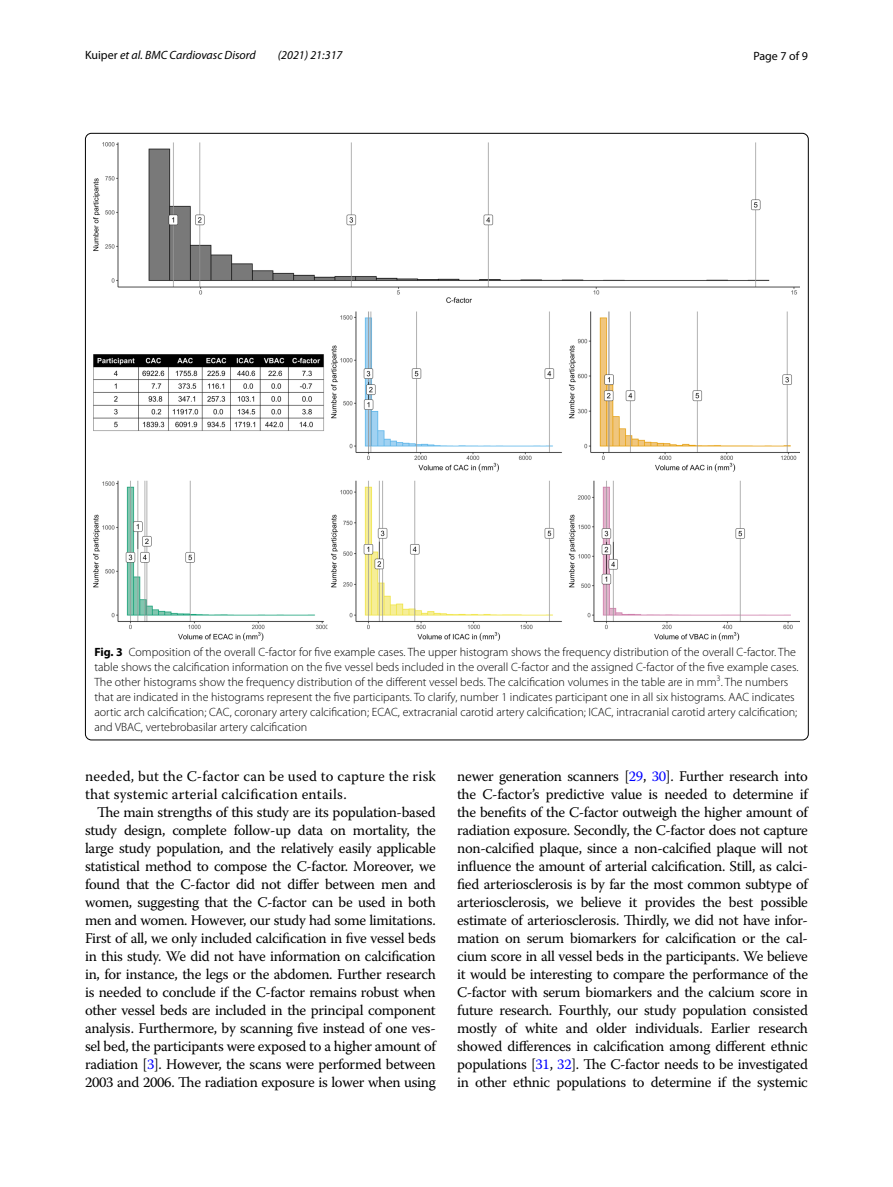
<style>
.page{position:relative;width:893px;height:1187px;background:#fff}
.page>*{position:absolute;margin:0;border:0;box-sizing:border-box;transform-origin:0 0}
.t1{font:14.7px/18px "Warnock Pro";letter-spacing:-.015em;color:#000;text-align:justify}
.t2{font:14.7px/18px "Warnock Pro";letter-spacing:.015em;color:#000}
.t3{font:300 12px/15px "Myriad Pro";color:#000}
.t4{font:italic 12px "Myriad Pro";color:#000}
.t5{font:12px "Myriad Pro";color:#000}
.s1{font-style:normal}
.s2{font-weight:700}
.s3{color:#00f}
</style>
<div class="page">
<img style="left:94px;top:142px;width:706px;height:498px">
<p class="t4" style="left:85px;top:48px;width:172px"><span class="s1">Kuiper</span> et al. BMC Cardiovasc Disord</p>
<p class="t4" style="left:278px;top:48px;width:66px">(2021) 21:317</p>
<p class="t5" style="left:753px;top:48px;width:56px">Page 7 of 9</p>
<p class="t3" style="left:94px;top:644px;width:705px"><span class="s2">Fig. 3</span> Composition of the overall C-factor for five example cases. The upper histogram shows the frequency distribution of the overall C-factor. The table shows the calcification information on the five vessel beds included in the overall C-factor and the assigned C-factor of the five example cases.<br>The other histograms show the frequency distribution of the different vessel beds. The calcification volumes in the table are in mm<sup>3</sup>. The numbers that are indicated in the histograms represent the five participants. To clarify, number 1 indicates participant one in all six histograms. AAC indicates aortic arch calcification; CAC, coronary artery calcification; ECAC, extracranial carotid artery calcification; ICAC, intracranial carotid artery calcification; and VBAC, vertebrobasilar artery calcification</p>
<p class="t2" style="left:85px;top:766px;width:352px">needed, but the C-factor can be used to capture the risk that systemic arterial calcification entails.</p>
<p class="t1" style="left:85px;top:802px;width:352px;text-indent:12px">The main strengths of this study are its population-based study design, complete follow-up data on mortality, the large study population, and the relatively easily applicable statistical method to compose the C-factor. Moreover, we found that the C-factor did not differ between men and women, suggesting that the C-factor can be used in both men and women. However, our study had some limitations.<br>First of all, we only included calcification in five vessel beds in this study. We did not have information on calcification in, for instance, the legs or the abdomen. Further research is needed to conclude if the C-factor remains robust when other vessel beds are included in the principal component analysis. Furthermore, by scanning five instead of one ves&shy;sel bed, the participants were exposed to a higher amount of radiation [<span class="s3">3</span>]. However, the scans were performed between 2003 and 2006. The radiation exposure is lower when using</p>
<p class="t1" style="left:457px;top:766px;width:352px">newer generation scanners [<span class="s3">29</span>, <span class="s3">30</span>]. Further research into the C-factor’s predictive value is needed to determine if the benefits of the C-factor outweigh the higher amount of radiation exposure. Secondly, the C-factor does not capture non-calcified plaque, since a non-calcified plaque will not influence the amount of arterial calcification. Still, as calci&shy;fied arteriosclerosis is by far the most common subtype of arteriosclerosis, we believe it provides the best possible estimate of arteriosclerosis. Thirdly, we did not have infor&shy;mation on serum biomarkers for calcification or the cal&shy;cium score in all vessel beds in the participants. We believe it would be interesting to compare the performance of the C-factor with serum biomarkers and the calcium score in future research. Fourthly, our study population consisted mostly of white and older individuals. Earlier research showed differences in calcification among different ethnic populations [<span class="s3">31</span>, <span class="s3">32</span>]. The C-factor needs to be investigated in other ethnic populations to determine if the systemic</p>
</div>
